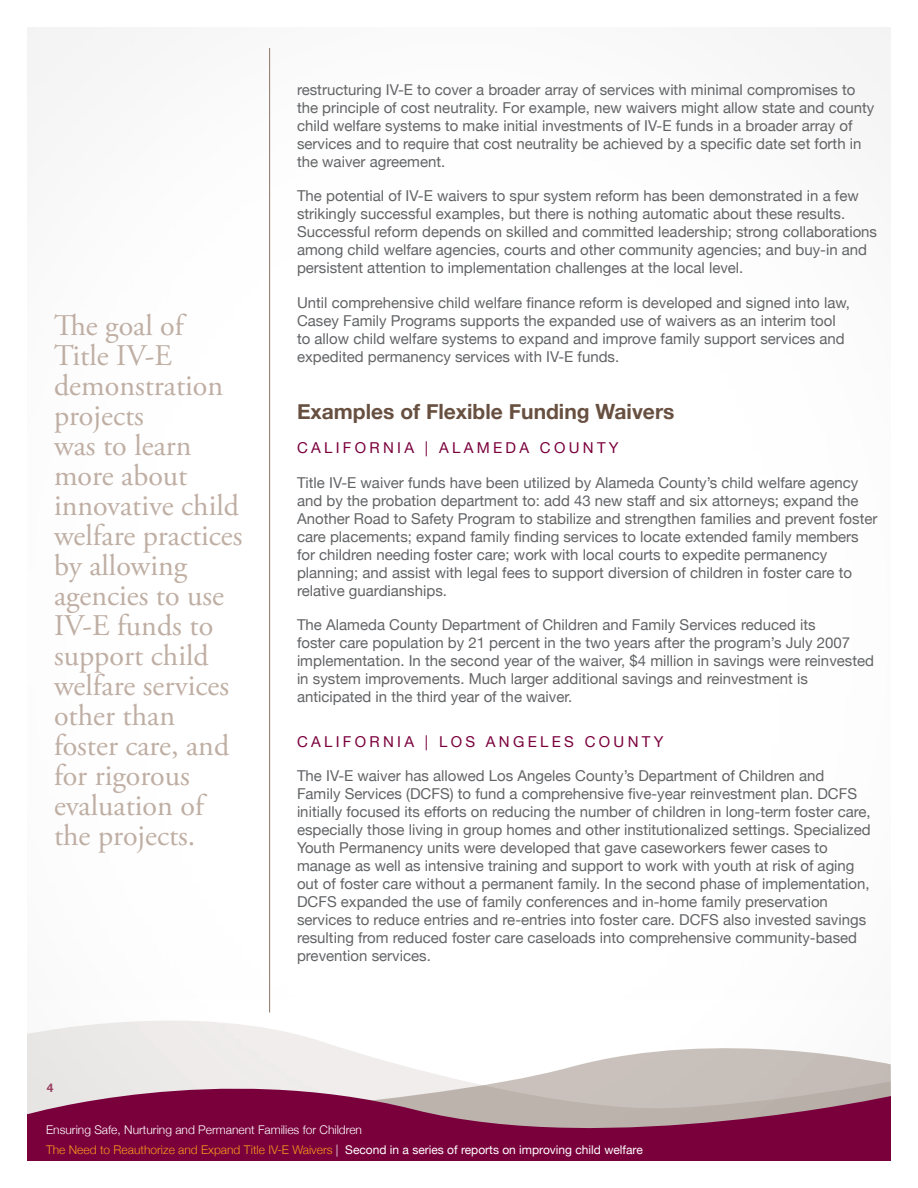
<style>
.page{position:relative;width:918px;height:1188px;background:#fff}
.page>*{position:absolute;margin:0;border:0;box-sizing:border-box;transform-origin:0 0}
.t1{font:30px/30px "Adobe Garamond Pro";color:#bfaea3}
.t2{font:700 21px "Helvetica Neue";color:#685041}
.t3{font:15px/18px "Helvetica Neue";color:#636466}
.t4{font:15px "Helvetica Neue";letter-spacing:.22em;color:#7a003c}
.t5{font:300 12px/19.5px "Helvetica Neue";color:#fff}
.t6{font:700 12px "Helvetica Neue";color:#973c5f}
.s1{color:#f8971d}
.s2{font-weight:400}
</style>
<div class="page">
<svg style="left:27px;top:1019px;width:864px;height:41px"></svg>
<svg style="left:30px;top:1047px;width:861px;height:13px"></svg>
<svg style="left:27px;top:1060px;width:864px;height:101px;background:#a66481"></svg>
<hr style="left:269px;top:48px;width:1px;height:964px;background:#8b7466">
<p class="t1" style="left:54px;top:312px;width:190px">The goal of<br>Title IV-E demonstration projects<br>was to learn more about innovative child welfare practices by allowing agencies to use<br>IV-E funds to support child welfare services other than foster care, and for rigorous evaluation of the projects.</p>
<p class="t6" style="left:47px;top:1080px;width:8px">4</p>
<p class="t3" style="left:297px;top:81px;width:579px">restructuring IV-E to cover a broader array of services with minimal compromises to the principle of cost neutrality. For example, new waivers might allow state and county child welfare systems to make initial investments of IV-E funds in a broader array of services and to require that cost neutrality be achieved by a specific date set forth in the waiver agreement.</p>
<p class="t3" style="left:297px;top:187px;width:582px">The potential of IV-E waivers to spur system reform has been demonstrated in a few strikingly successful examples, but there is nothing automatic about these results.<br>Successful reform depends on skilled and committed leadership; strong collaborations among child welfare agencies, courts and other community agencies; and buy-in and persistent attention to implementation challenges at the local level.</p>
<p class="t3" style="left:297px;top:293px;width:555px">Until comprehensive child welfare finance reform is developed and signed into law, Casey Family Programs supports the expanded use of waivers as an interim tool to allow child welfare systems to expand and improve family support services and expedited permanency services with IV-E funds.</p>
<h2 class="t2" style="left:297px;top:399px;width:379px">Examples of Flexible Funding Waivers</h2>
<p class="t4" style="left:297px;top:439px;width:50px">Ca lifo</p>
<p class="t4" style="left:370px;top:439px;width:137px">rni A | Ala meda</p>
<p class="t4" style="left:540px;top:439px;width:78px">Co un ty</p>
<p class="t3" style="left:297px;top:473px;width:582px">Title IV-E waiver funds have been utilized by Alameda County’s child welfare agency and by the probation department to: add 43 new staff and six attorneys; expand the Another Road to Safety Program to stabilize and strengthen families and prevent foster care placements; expand family finding services to locate extended family members for children needing foster care; work with local courts to expedite permanency planning; and assist with legal fees to support diversion of children in foster care to relative guardianships.</p>
<p class="t3" style="left:297px;top:615px;width:579px">The Alameda County Department of Children and Family Services reduced its<br>foster care population by 21 percent in the two years after the program’s July 2007 implementation. In the second year of the waiver, $4 million in savings were reinvested in system improvements. M uch larger additional savings and reinvestment is anticipated in the third year of the waiver.</p>
<p class="t4" style="left:297px;top:733px;width:50px">Ca lifo</p>
<p class="t4" style="left:370px;top:733px;width:82px">rni A | Los</p>
<p class="t4" style="left:486px;top:733px;width:78px">An ge les</p>
<p class="t4" style="left:585px;top:733px;width:78px">Co un ty</p>
<p class="t3" style="left:297px;top:767px;width:575px">The IV-E waiver has allowed Los Angeles County’s Department of Children and Family Services (DCFS) to fund a comprehensive five-year reinvestment plan. DCFS initially focused its efforts on reducing the number of children in long-term foster care, especially those living in group homes and other institutionalized settings. Specialized Youth Permanency units were developed that gave caseworkers fewer cases to manage as well as intensive training and support to work with youth at risk of aging out of foster care without a permanent family. In the second phase of implementation, DCFS expanded the use of family conferences and in-home family preservation services to reduce entries and re-entries into foster care. DCFS also invested savings resulting from reduced foster care caseloads into comprehensive community-based prevention services.</p>
<p class="t5" style="left:46px;top:1120px;width:598px">Ensuring Safe, Nurturing and Permanent Families for Children<br><span class="s1">The Need to Reauthorize and Expand Title IV-E Waivers</span> | <span class="s2">Second in a series of reports on improving child welfare</span></p>
</div>
